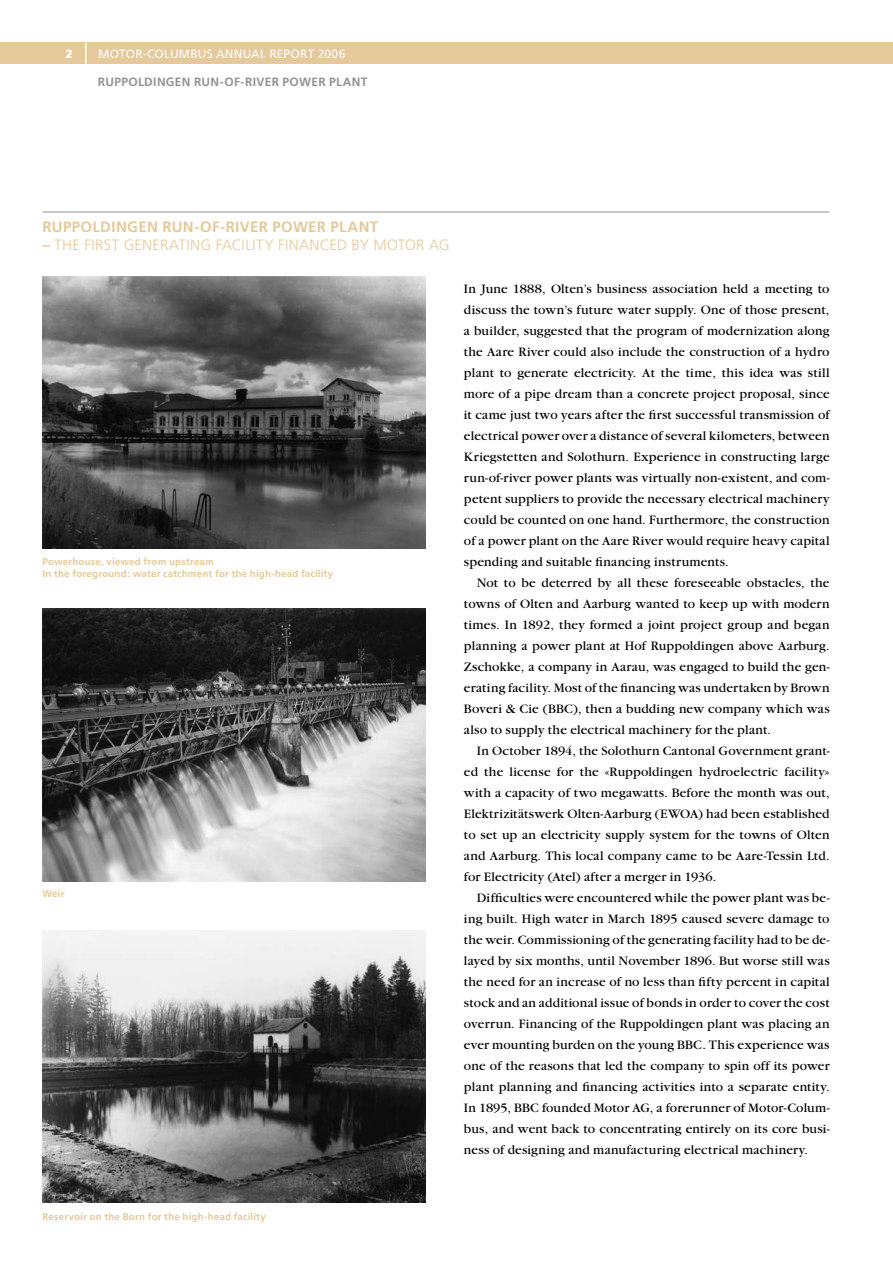
<style>
.page{position:relative;width:893px;height:1263px;background:#fff}
.page>*{position:absolute;margin:0;border:0;box-sizing:border-box;transform-origin:0 0}
.t1{font:300 15px "Frutiger";letter-spacing:.02em;color:#e5c99b}
.t2{font:700 15px "Frutiger";letter-spacing:.025em;color:#e5c99b}
.t3{font:13.5px/21px "Garamond";letter-spacing:.015em;color:#000;text-align:justify}
.t4{font:700 12px "Frutiger";letter-spacing:.025em;color:#929395}
.t5{font:12px "Frutiger";letter-spacing:.015em;color:#fff}
.t6{font:700 9.75px/12.8px "Frutiger";letter-spacing:.02em;color:#e5c99b}
.s1{font-weight:700}
</style>
<div class="page">
<div style="left:0;top:42px;width:893px;height:22px;background:#e5c99b"></div>
<hr style="left:85px;top:42px;width:2px;height:22px;background:#fff">
<hr style="left:43px;top:212px;width:786px;height:1px;background:#929395">
<img style="left:43px;top:930px;width:382px;height:272px">
<img style="left:43px;top:608px;width:382px;height:273px">
<img style="left:43px;top:276px;width:382px;height:273px">
<p class="t5" style="left:98px;top:47px;width:249px">M OTOR-COLUMBUS ANNUAL REPORT 2006</p>
<p class="t4" style="left:98px;top:75px;width:271px">Ruppoldingen Run-of-River Power Plant</p>
<p class="t2" style="left:43px;top:217px;width:337px">Ruppoldingen Run-of-River Power Plant</p>
<p class="t1" style="left:43px;top:236px;width:409px"><span class="s1">–</span> THE FI RST GENERATI NG FACILITY FI NANCED BY MOTOR AG</p>
<p class="t6" style="left:43px;top:555px;width:292px">Powerhouse, viewed from upstream<br>In the foreground: water catchment for the high-head facility</p>
<p class="t6" style="left:43px;top:887px;width:24px">Weir</p>
<p class="t3" style="left:464px;top:278px;width:367px">In June 1888, Olten’s business association held a meeting to discuss the town’s future water supply. One of those present, a builder, suggested that the program of modernization along the Aare River could also include the construction of a hydro plant to generate electricity. At the time, this idea was still more of a pipe dream than a concrete project proposal, since it came just two years after the first successful transmission of electrical power over a distance of several kilometers, between Kriegstetten and Solothurn. Experience in constructing large run-of-river power plants was virtually non-existent, and com&shy;petent suppliers to provide the necessary electrical machinery could be counted on one hand. Furthermore, the construction of a power plant on the Aare River would require heavy capital spending and suitable financing instruments.</p>
<p class="t3" style="left:464px;top:572px;width:367px;text-indent:13px">Not to be deterred by all these foreseeable obstacles, the towns of Olten and Aarburg wanted to keep up with modern times. In 1892, they formed a joint project group and began planning a power plant at Hof Ruppoldingen above Aarburg.<br>Zschokke, a company in Aarau, was engaged to build the gen&shy;erating facility. Most of the financing was undertaken by Brown Boveri &amp; Cie (BBC), then a budding new company which was also to supply the electrical machinery for the plant.</p>
<p class="t3" style="left:464px;top:740px;width:367px;text-indent:13px">In October 1894, the Solothurn Cantonal Government grant&shy;ed the license for the «Ruppoldingen hydroelectric facility» with a capacity of two megawatts. Before the month was out, Elektrizitätswerk Olten-Aarburg (EWOA) had been established to set up an electricity supply system for the towns of Olten and Aarburg. This local company came to be Aare-Tessin Ltd. for Electricity (Atel) after a merger in 1936.</p>
<p class="t3" style="left:464px;top:887px;width:367px;text-indent:13px">Difficulties were encountered while the power plant was be&shy;ing built. High water in March 1895 caused severe damage to the weir. Commissioning of the generating facility had to be de&shy;layed by six months, until November 1896. But worse still was the need for an increase of no less than fifty percent in capital stock and an additional issue of bonds in order to cover the cost overrun. Financing of the Ruppoldingen plant was placing an ever mounting burden on the young BBC. This experience was one of the reasons that led the company to spin off its power plant planning and financing activities into a separate entity.<br>In 1895, BBC founded Motor AG, a forerunner of Motor-Colum&shy;bus, and went back to concentrating entirely on its core busi&shy;ness of designing and manufacturing electrical machinery.</p>
<p class="t6" style="left:43px;top:1210px;width:225px">Reservoir on the Born for the high-head facility</p>
</div>
